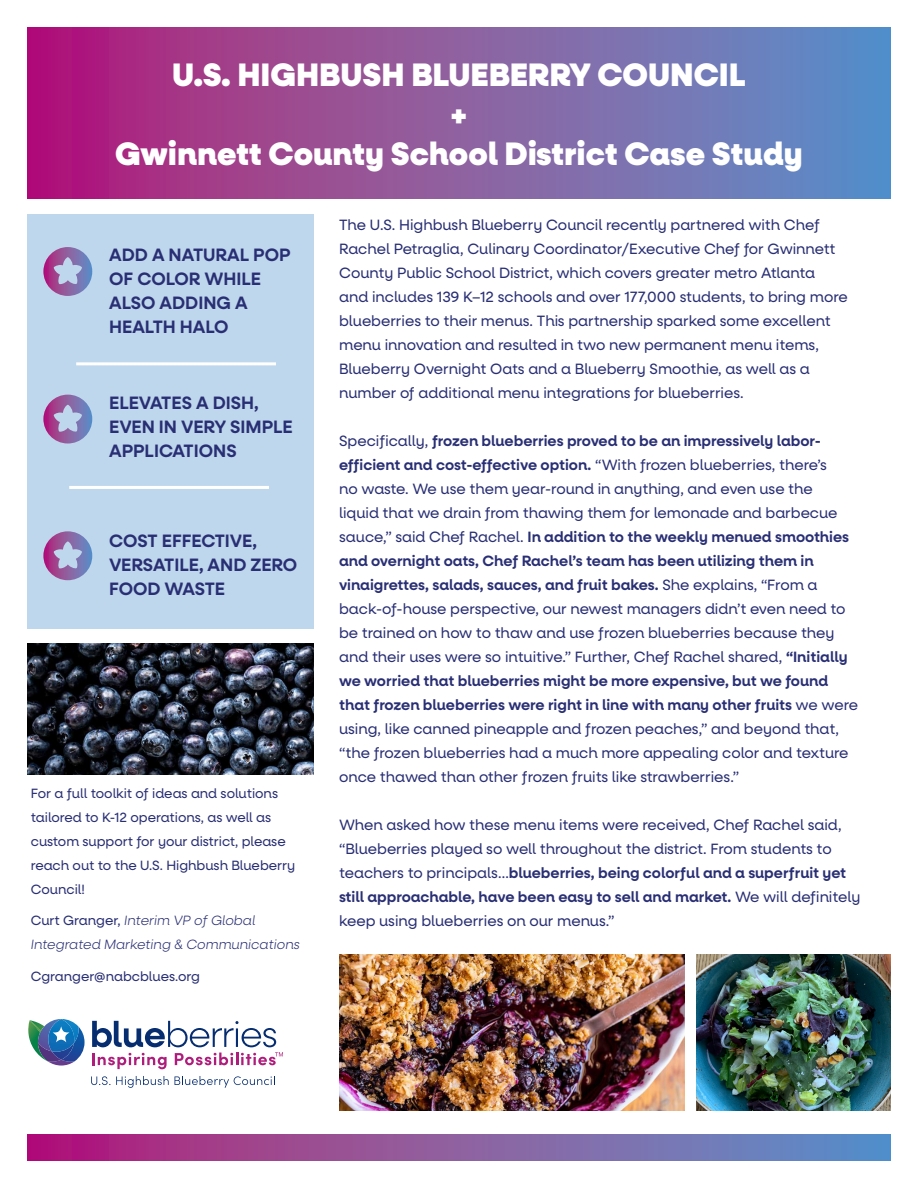
<style>
.page{position:relative;width:918px;height:1188px;background:#fff}
.page>*{position:absolute;margin:0;border:0;box-sizing:border-box;transform-origin:0 0}
.t1{font:900 32.55px "Neulis Alt";color:#fff}
.t2{font:600 18px/24px "Neulis Alt";color:#292f74}
.t3{font:15px/24px "Neulis Alt";color:#292f74}
.t4{font:13.5px/24px "Neulis Alt";color:#292f74}
.t5{font:italic 300 13.5px/24px "Neulis Alt";color:#292f74}
.s1{font-weight:400;font-style:normal}
.s2{font-weight:600}
</style>
<div class="page">
<svg style="left:27px;top:27px;width:864px;height:172px;background:#8a5aa0"></svg>
<svg style="left:28px;top:1019px;width:57px;height:47px"></svg>
<svg style="left:91px;top:1076px;width:19px;height:9px"></svg>
<svg style="left:116px;top:1076px;width:53px;height:12px"></svg>
<svg style="left:175px;top:1076px;width:100px;height:12px"></svg>
<svg style="left:92px;top:1021px;width:191px;height:48px"></svg>
<div style="left:27px;top:214px;width:286px;height:415px;background:#bfd7ec"></div>
<img style="left:27px;top:644px;width:286px;height:130px">
<svg style="left:27px;top:1134px;width:864px;height:27px;background:#8a5aa0"></svg>
<hr style="left:76px;top:362px;width:200px;height:3px;background:#fff">
<hr style="left:69px;top:486px;width:200px;height:3px;background:#fff">
<svg style="left:43px;top:247px;width:49px;height:49px"></svg>
<svg style="left:43px;top:395px;width:49px;height:49px"></svg>
<svg style="left:43px;top:531px;width:49px;height:49px"></svg>
<img style="left:697px;top:955px;width:194px;height:156px">
<img style="left:339px;top:955px;width:345px;height:156px">
<p class="t1" style="left:172px;top:55px;width:575px">U.S. HIGHBUSH BLUEBERRY COUNCIL</p>
<p class="t1" style="left:450px;top:94px;width:19px">+</p>
<p class="t1" style="left:115px;top:134px;width:689px">Gwinnett County School District Case Study</p>
<p class="t2" style="left:109px;top:243px;width:183px">ADD A NATURAL POP<br>OF COLOR WHILE<br>ALSO ADDING A<br>HEALTH HALO</p>
<p class="t2" style="left:109px;top:391px;width:185px">ELEVATES A DISH,<br>EVEN IN VERY SIMPLE<br>APPLICATIONS</p>
<p class="t2" style="left:109px;top:529px;width:190px">COST EFFECTIVE,<br>VERSATILE, AND ZERO<br>FOOD WASTE</p>
<p class="t4" style="left:31px;top:781px;width:266px">For a full toolkit of ideas and solutions tailored to K-12 operations, as well as custom support for your district, please reach out to the U.S. Highbush Blueberry Council!</p>
<p class="t5" style="left:31px;top:909px;width:271px"><span class="s1">Curt Granger,</span> Interim VP of Global<br>Integrated Marketing &amp; Communications</p>
<p class="t4" style="left:31px;top:964px;width:171px">Cgranger@nabcblues.org</p>
<p class="t3" style="left:339px;top:213px;width:510px">The U.S. Highbush Blueberry Council recently partnered with Chef Rachel Petraglia, Culinary Coordinator/Executive Chef for Gwinnett County Public School District, which covers greater metro Atlanta and includes 139 K–12 schools and over 177,000 students, to bring more blueberries to their menus. This partnership sparked some excellent menu innovation and resulted in two new permanent menu items, Blueberry Overnight Oats and a Blueberry Smoothie, as well as a number of additional menu integrations for blueberries.</p>
<p class="t3" style="left:339px;top:429px;width:520px">Specifically, <span class="s2">frozen blueberries proved to be an impressively labor&shy;efficient and cost-effective option.</span> “With frozen blueberries, there’s<br>no waste. We use them year-round in anything, and even use the<br>liquid that we drain from thawing them for lemonade and barbecue sauce,” said Chef Rachel. <span class="s2">In addition to the weekly menued smoothies and overnight oats, Chef Rachel’s team has been utilizing them in vinaigrettes, salads, sauces, and fruit bakes.</span> She explains, “From a back-of-house perspective, our newest managers didn’t even need to be trained on how to thaw and use frozen blueberries because they and their uses were so intuitive.” Further, Chef Rachel shared, <span class="s2">“Initially we worried that blueberries might be more expensive, but we found that frozen blueberries were right in line with many other fruits</span> we were using, like canned pineapple and frozen peaches,” and beyond that, “the frozen blueberries had a much more appealing color and texture once thawed than other frozen fruits like strawberries.”</p>
<p class="t3" style="left:339px;top:813px;width:523px">When asked how these menu items were received, Chef Rachel said, “Blueberries played so well throughout the district. From students to teachers to principals…<span class="s2">blueberries, being colorful and a superfruit yet still approachable, have been easy to sell and market.</span> We will definitely keep using blueberries on our menus.”</p>
</div>
